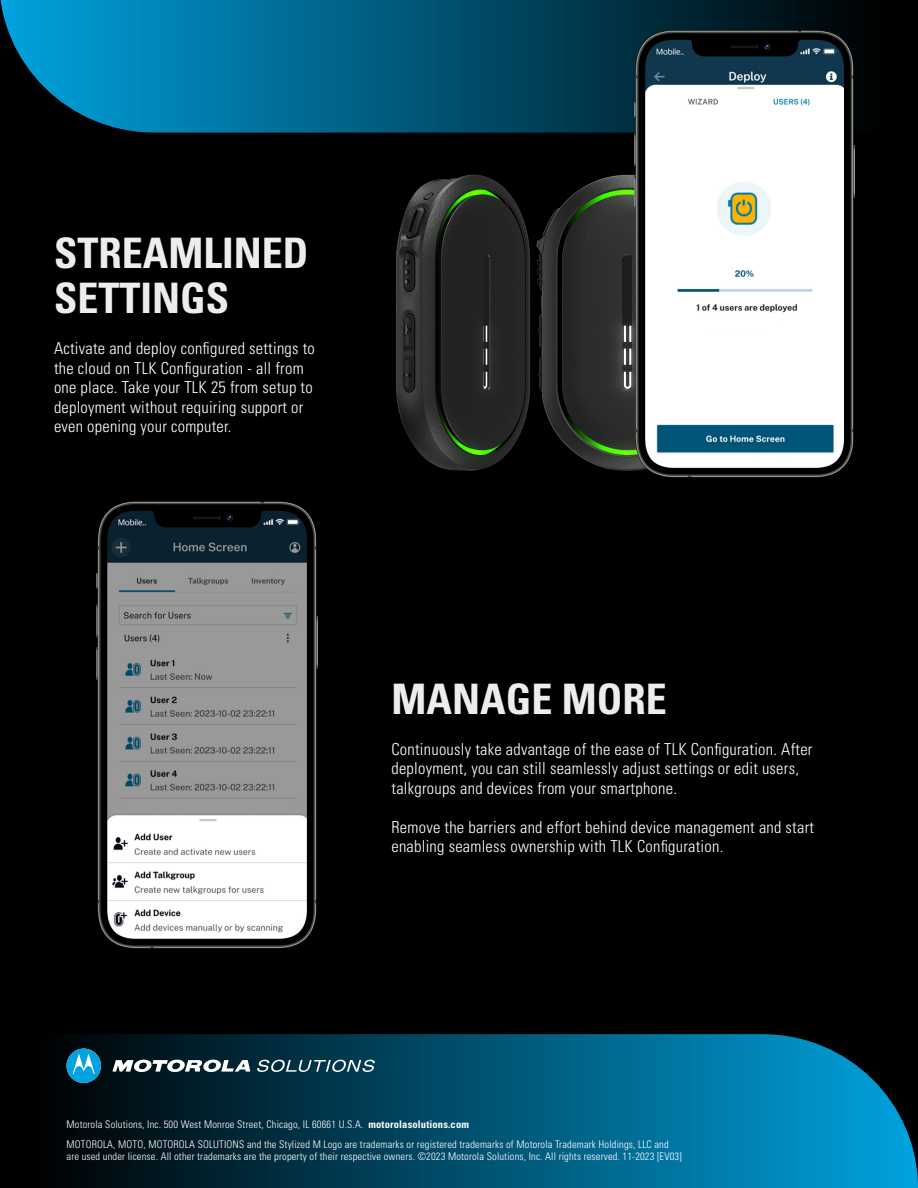
<style>
.page{position:relative;width:918px;height:1188px;background:#000}
.page>*{position:absolute;margin:0;border:0;box-sizing:border-box;transform-origin:0 0}
.t1{font:700 condensed 42px/45px "Univers LT Std";color:#ededed}
.Body_Copy{font:300 condensed 16.5px/19.5px "Univers LT Std";letter-spacing:.015em;color:#fff}
.Footer_White{font:300 condensed 10.5px/12.8px "Univers LT Std";letter-spacing:.015em;color:#fff}
.s1{font-weight:700}
</style>
<div class="page">
<svg style="left:66px;top:1034px;width:852px;height:154px;background:#004f6d"></svg>
<svg style="left:0;top:0;width:842px;height:133px;background:#005a7c"></svg>
<svg style="left:67px;top:1049px;width:34px;height:34px"></svg>
<svg style="left:112px;top:1060px;width:138px;height:13px;background:#879499"></svg>
<svg style="left:257px;top:1060px;width:118px;height:12px"></svg>
<img style="left:562px;top:174px;width:61px;height:297px">
<img style="left:396px;top:174px;width:166px;height:297px">
<img style="left:623px;top:29px;width:232px;height:449px">
<img style="left:96px;top:501px;width:222px;height:448px">
<p class="t1" style="left:54px;top:230px;width:256px">STREAMLINED<br>SETTINGS</p>
<p class="Body_Copy" style="left:54px;top:339px;width:262px">Activate and deploy configured settings to the cloud on TLK Configuration - all from one place. Take your TLK 25 from setup to deployment without requiring support or even opening your computer.</p>
<p class="t1" style="left:392px;top:676px;width:277px">MANAGE MORE</p>
<p class="Body_Copy" style="left:392px;top:739px;width:423px">Continuously take advantage of the ease of TLK Configuration. After deployment, you can still seamlessly adjust settings or edit users, talkgroups and devices from your smartphone.</p>
<p class="Body_Copy" style="left:392px;top:817px;width:424px">Remove the barriers and effort behind device management and start enabling seamless ownership with TLK Configuration.</p>
<p class="Footer_White" style="left:67px;top:1118px;width:404px">Motorola Solutions, Inc. 500 West Monroe Street, Chicago, IL 60661 U.S.A. <span class="s1">motorolasolutions.com</span></p>
<p class="Footer_White" style="left:67px;top:1138px;width:617px">MOTOROLA, MOTO, MOTOROLA SOLUTIONS and the Stylized M Logo are trademarks or registered trademarks of Motorola Trademark Holdings, LLC and are used under license. All other trademarks are the property of their respective owners. ©2023 Motorola Solutions, Inc. All rights reserved. 11-2023 [EV03]</p>
</div>
